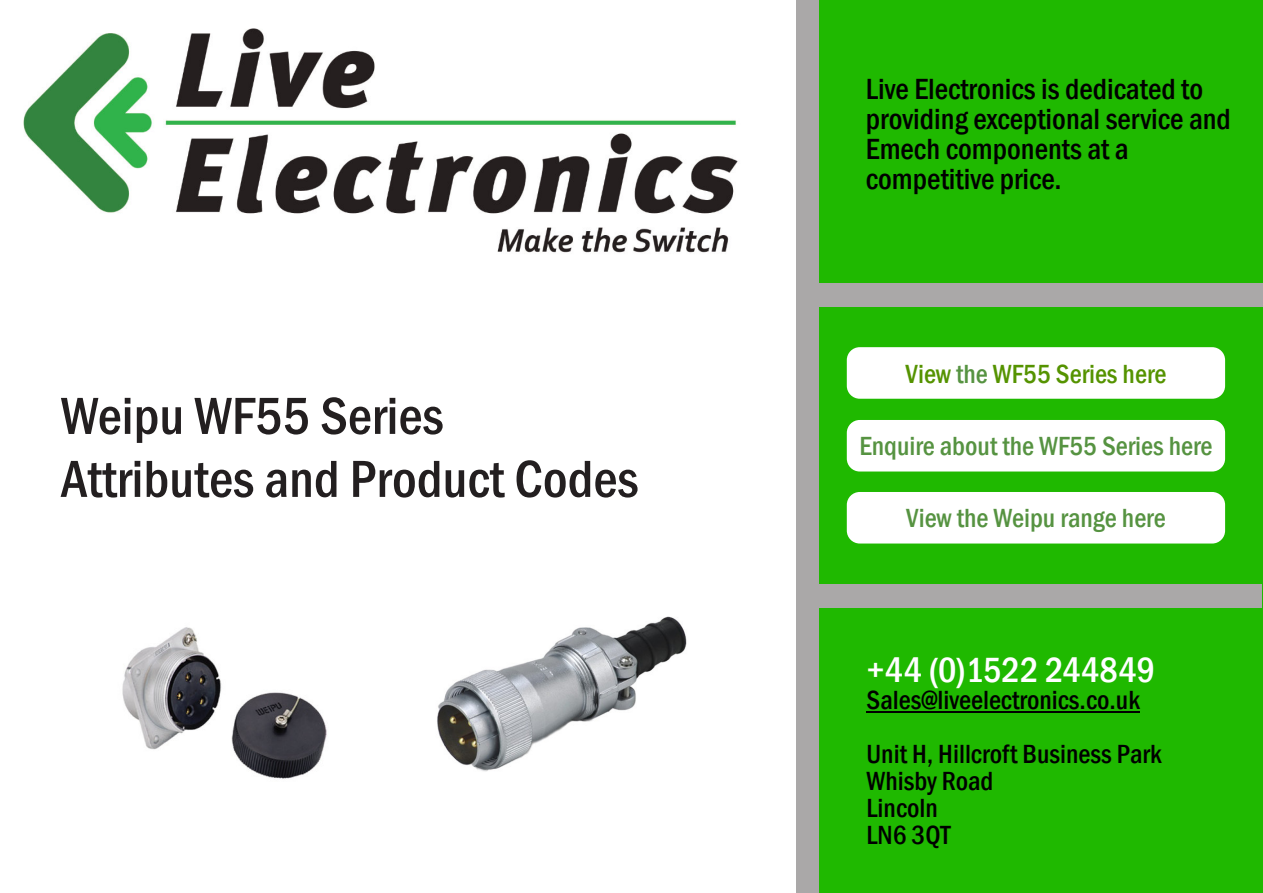
<style>
.page{position:relative;width:1263px;height:893px;background:#fff}
.page>*{position:absolute;margin:0;border:0;box-sizing:border-box;transform-origin:0 0}
.t1{font:500 condensed 54px/63px "Franklin Gothic";color:#231f20}
.t2{font:500 condensed 36px "Franklin Gothic";color:#fff}
.t3{font:500 condensed 30px/30px "Franklin Gothic";color:#000}
.t4{font:500 condensed 27px/27px "Franklin Gothic";color:#000}
.t5{font:500 condensed 27px "Franklin Gothic";color:#569341}
.t6{font:500 condensed 27px "Franklin Gothic";color:#559300}
.s1{color:#569341}
</style>
<div class="page">
<div style="left:796px;top:0;width:467px;height:893px;background:#aaa8a8"></div>
<div style="left:820px;top:0;width:443px;height:893px;background:#1fb900"></div>
<div style="left:809px;top:584px;width:453px;height:23px;background:#aaa8a8"></div>
<div style="left:810px;top:284px;width:453px;height:23px;background:#aaa8a8"></div>
<div style="left:847px;top:347px;width:378px;height:52px;background:#fff;border-radius:13px"></div>
<div style="left:847px;top:420px;width:378px;height:51px;background:#fff;border-radius:13px"></div>
<div style="left:847px;top:492px;width:378px;height:51px;background:#fff;border-radius:13px"></div>
<hr style="left:866px;top:711px;width:274px;height:1px;background:#000">
<img style="left:23px;top:28px;width:715px;height:225px">
<img style="left:437px;top:616px;width:250px;height:156px">
<img style="left:122px;top:627px;width:205px;height:152px">
<h1 class="t1" style="left:61px;top:389px;width:579px">Weipu WF55 Series<br>Attributes and Product Codes</h1>
<p class="t3" style="left:866px;top:76px;width:367px">Live Electronics is dedicated to providing exceptional service and<br>Emech components at a competitive price.</p>
<p class="t6" style="left:905px;top:364px;width:262px">View <span class="s1">the</span> WF55 Series here</p>
<p class="t5" style="left:859px;top:436px;width:355px">Enquire about the WF55 Series here</p>
<p class="t5" style="left:906px;top:508px;width:261px">View the Weipu range here</p>
<p class="t2" style="left:866px;top:657px;width:290px">+44 (0)1522 244849</p>
<p class="t4" style="left:866px;top:675px;width:297px;line-height:54px">Sales@liveelectronics.co.uk<br>Unit H, Hillcroft Business Park</p>
<p class="t4" style="left:866px;top:770px;width:128px">Whisby Road<br>Lincoln<br>LN6 3QT</p>
</div>
